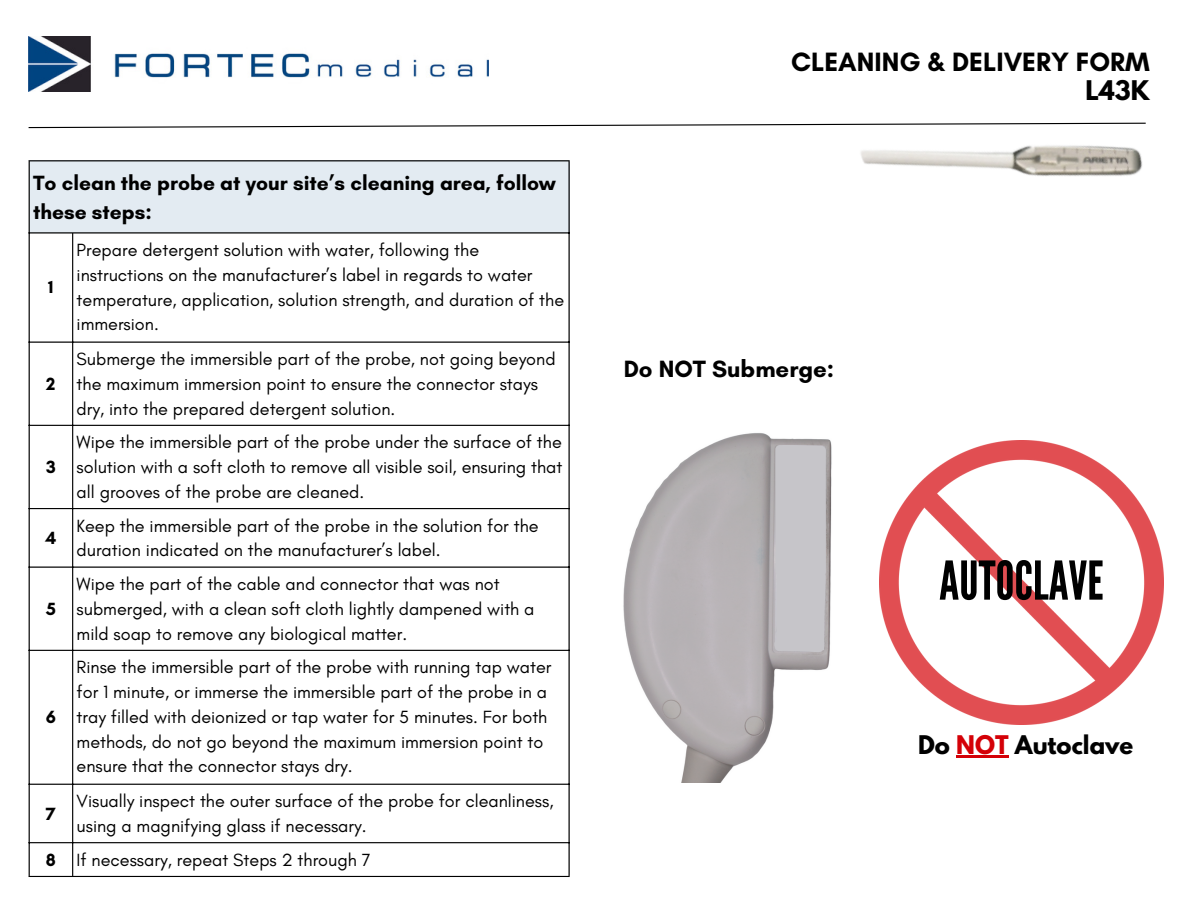
<style>
.page{position:relative;width:1188px;height:918px;background:#fff}
.page>*{position:absolute;margin:0;border:0;box-sizing:border-box;transform-origin:0 0}
.t1{font:53.4px "League Gothic";color:#000}
.t2{font:700 27px "Glacial Indifference";color:#000}
.t3{font:700 24px "Glacial Indifference";color:#000}
.t4{font:700 24px "League Spartan";color:#000}
.t5{font:700 22.8px "League Spartan";color:#000}
.t6{font:700 21px/29.2px "Glacial Indifference";color:#000}
.t7{font:18px/24.8px "Glacial Indifference";color:#000}
.t8{font:700 18px "Glacial Indifference";color:#000}
.s1{color:#d40007}
</style>
<div class="page">
<div style="left:29px;top:161px;width:540px;height:72px;background:#e3ebf2"></div>
<hr style="left:29px;top:161px;width:1px;height:715px;background:#000">
<hr style="left:72px;top:234px;width:1px;height:642px;background:#000">
<hr style="left:569px;top:161px;width:1px;height:715px;background:#000">
<hr style="left:29px;top:160px;width:541px;height:1px;background:#000">
<hr style="left:29px;top:232px;width:541px;height:2px;background:#000">
<hr style="left:29px;top:342px;width:541px;height:1px;background:#000">
<hr style="left:29px;top:425px;width:541px;height:1px;background:#000">
<hr style="left:29px;top:508px;width:541px;height:1px;background:#000">
<hr style="left:29px;top:567px;width:541px;height:1px;background:#000">
<hr style="left:29px;top:650px;width:541px;height:1px;background:#000">
<hr style="left:29px;top:784px;width:541px;height:1px;background:#000">
<hr style="left:29px;top:842px;width:541px;height:1px;background:#000">
<hr style="left:29px;top:876px;width:541px;height:1px;background:#000">
<img style="left:880px;top:441px;width:283px;height:283px">
<hr style="left:956px;top:756px;width:53px;height:2px;background:#d40007">
<img style="left:623px;top:433px;width:209px;height:349px">
<div style="left:774px;top:638px;width:14px;height:13px;background:#c6c5c9;border-radius:50%"></div>
<div style="left:776px;top:445px;width:50px;height:207px;background:#c6c5c9"></div>
<img style="left:861px;top:145px;width:282px;height:31px">
<img style="left:29px;top:37px;width:460px;height:55px">
<svg style="left:28px;top:122px;width:1118px;height:7px"></svg>
<p class="t6" style="left:33px;top:168px;width:524px">To clean the probe at your site’s cleaning area, follow these steps:</p>
<p class="t8" style="left:48px;top:276px;width:7px">1</p>
<p class="t8" style="left:46px;top:373px;width:11px">2</p>
<p class="t8" style="left:46px;top:456px;width:11px">3</p>
<p class="t8" style="left:45px;top:527px;width:12px">4</p>
<p class="t8" style="left:46px;top:598px;width:11px">5</p>
<p class="t8" style="left:46px;top:706px;width:12px">6</p>
<p class="t8" style="left:46px;top:803px;width:11px">7</p>
<p class="t7" style="left:77px;top:237px;width:489px">Prepare detergent solution with water, following the instructions on the manufacturer’s label in regards to water temperature, application, solution strength, and duration of the immersion.</p>
<p class="t7" style="left:77px;top:346px;width:481px">Submerge the immersible part of the probe, not going beyond the maximum immersion point to ensure the connector stays dry, into the prepared detergent solution.</p>
<p class="t7" style="left:77px;top:430px;width:487px;text-align:justify">Wipe the immersible part of the probe under the surface of the solution with a soft cloth to remove all visible soil, ensuring that all grooves of the probe are cleaned.</p>
<p class="t7" style="left:77px;top:513px;width:464px">Keep the immersible part of the probe in the solution for the duration indicated on the manufacturer’s label.</p>
<p class="t7" style="left:77px;top:571px;width:459px">Wipe the part of the cable and connector that was not submerged, with a clean soft cloth lightly dampened with a mild soap to remove any biological matter.</p>
<p class="t7" style="left:77px;top:655px;width:476px">Rinse the immersible part of the probe with running tap water for 1 minute, or immerse the immersible part of the probe in a tray filled with deionized or tap water for 5 minutes. For both methods, do not go beyond the maximum immersion point to ensure that the connector stays dry.</p>
<p class="t7" style="left:77px;top:789px;width:478px">Visually inspect the outer surface of the probe for cleanliness, using a magnifying glass if necessary.</p>
<p class="t8" style="left:46px;top:849px;width:12px">8</p>
<p class="t7" style="left:77px;top:847px;width:296px">If necessary, repeat Steps 2 through 7</p>
<p class="t2" style="left:791px;top:46px;width:360px">CLEANING &amp; DELIVERY FORM</p>
<p class="t4" style="left:1085px;top:79px;width:66px">L43K</p>
<p class="t3" style="left:624px;top:355px;width:212px">Do NOT Submerge:</p>
<p class="t1" style="left:939px;top:550px;width:166px">AUTOCLAVE</p>
<p class="t5" style="left:918px;top:734px;width:217px">Do <span class="s1">NOT</span> Autoclave</p>
</div>
